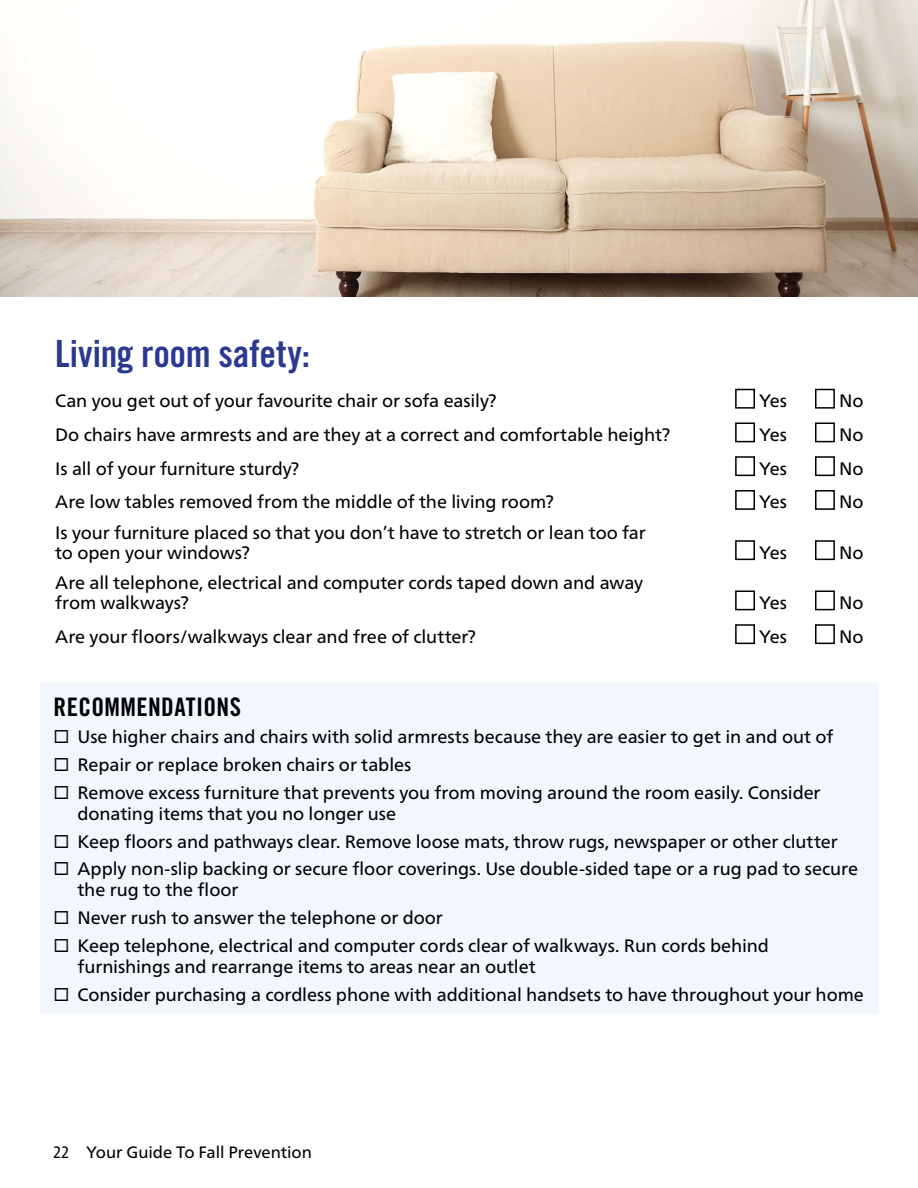
<style>
.page{position:relative;width:918px;height:1188px;background:#fff}
.page>*{position:absolute;margin:0;border:0;box-sizing:border-box;transform-origin:0 0}
.H2_-_Indigo{font:37.5px "Trade Gothic LT Pro Bd Cn 20";color:#2b3990}
.t1{font:25.5px "Trade Gothic LT Pro Bd Cn 20";letter-spacing:.015em;color:#000}
.Body{font:18px/21px "Frutiger Neue LT Pro";letter-spacing:-.005em;color:#000}
.t2{font:16.5px "Frutiger Neue LT Pro";letter-spacing:-.005em;color:#000}
.s1{font-stretch:condensed}
</style>
<div class="page">
<div style="left:735px;top:389px;width:20px;height:20px;border:2px solid #000"></div>
<div style="left:815px;top:389px;width:20px;height:20px;border:2px solid #000"></div>
<div style="left:735px;top:423px;width:20px;height:19px;border:2px solid #000"></div>
<div style="left:815px;top:423px;width:20px;height:19px;border:2px solid #000"></div>
<div style="left:735px;top:456px;width:20px;height:20px;border:2px solid #000"></div>
<div style="left:815px;top:456px;width:20px;height:20px;border:2px solid #000"></div>
<div style="left:735px;top:490px;width:20px;height:20px;border:2px solid #000"></div>
<div style="left:815px;top:490px;width:20px;height:20px;border:2px solid #000"></div>
<div style="left:735px;top:540px;width:20px;height:20px;border:2px solid #000"></div>
<div style="left:815px;top:540px;width:20px;height:20px;border:2px solid #000"></div>
<div style="left:735px;top:591px;width:20px;height:19px;border:2px solid #000"></div>
<div style="left:815px;top:591px;width:20px;height:19px;border:2px solid #000"></div>
<div style="left:735px;top:624px;width:20px;height:20px;border:2px solid #000"></div>
<div style="left:815px;top:624px;width:20px;height:20px;border:2px solid #000"></div>
<div style="left:40px;top:684px;width:838px;height:330px;background:#f1f7fc"></div>
<img style="left:0;top:0;width:918px;height:297px">
<p class="H2_-_Indigo" style="left:55px;top:330px;width:256px">Living room safety:</p>
<p class="Body" style="left:55px;top:390px;width:443px">Can you get out of your favourite chair or sofa easily?</p>
<p class="Body" style="left:759px;top:390px;width:29px">Yes</p>
<p class="Body" style="left:839px;top:390px;width:26px">No</p>
<p class="Body" style="left:55px;top:424px;width:617px">Do chairs have armrests and are they at a correct and comfortable height?</p>
<p class="Body" style="left:759px;top:424px;width:29px">Yes</p>
<p class="Body" style="left:839px;top:424px;width:26px">No</p>
<p class="Body" style="left:55px;top:458px;width:246px">Is all of your furniture sturdy?</p>
<p class="Body" style="left:759px;top:458px;width:29px">Yes</p>
<p class="Body" style="left:839px;top:458px;width:26px">No</p>
<p class="Body" style="left:55px;top:491px;width:500px">Are low tables removed from the middle of the living room?</p>
<p class="Body" style="left:759px;top:491px;width:29px">Yes</p>
<p class="Body" style="left:839px;top:491px;width:26px">No</p>
<p class="Body" style="left:55px;top:523px;width:592px;line-height:19.5px">Is your furniture placed so that you don’t have to stretch or lean too far to open your windows?</p>
<p class="Body" style="left:759px;top:542px;width:29px">Yes</p>
<p class="Body" style="left:839px;top:542px;width:26px">No</p>
<p class="Body" style="left:55px;top:573px;width:589px;line-height:19.5px">Are all telephone, electrical and computer cords taped down and away from walkways?</p>
<p class="Body" style="left:759px;top:592px;width:29px">Yes</p>
<p class="Body" style="left:839px;top:592px;width:26px">No</p>
<p class="Body" style="left:55px;top:626px;width:422px">Are your floors/walkways clear and free of clutter?</p>
<p class="Body" style="left:759px;top:626px;width:29px">Yes</p>
<p class="Body" style="left:839px;top:626px;width:26px">No</p>
<h3 class="t1" style="left:54px;top:691px;width:189px">RECOMMENDATIONS</h3>
<p class="Body" style="left:78px;top:726px;width:757px">Use higher chairs and chairs with solid armrests because they are easier to get in and out of</p>
<p class="Body" style="left:78px;top:754px;width:335px">Repair or replace broken chairs or tables</p>
<p class="Body" style="left:78px;top:782px;width:745px">Remove excess furniture that prevents you from moving around the room easily. Consider donating items that you no longer use</p>
<p class="Body" style="left:78px;top:830px;width:762px">Keep floors and pathways clear. Remove loose mats, throw rugs, newspaper or other clutter</p>
<p class="Body" style="left:78px;top:858px;width:782px">Apply non-slip backing or secure floor coverings. Use double-sided tape or a rug pad to secure the rug to the floor</p>
<p class="Body" style="left:78px;top:907px;width:367px">Never rush to answer the telephone or door</p>
<p class="Body" style="left:78px;top:935px;width:693px">Keep telephone, electrical and computer cords clear of walkways. Run cords behind furnishings and rearrange items to areas near an outlet</p>
<p class="Body" style="left:78px;top:983px;width:788px">Consider purchasing a cordless phone with additional handsets to have throughout your home</p>
<p class="t2" style="left:53px;top:1142px;width:260px"><span class="s1">22</span> Your Guide To Fall Prevention</p>
</div>
